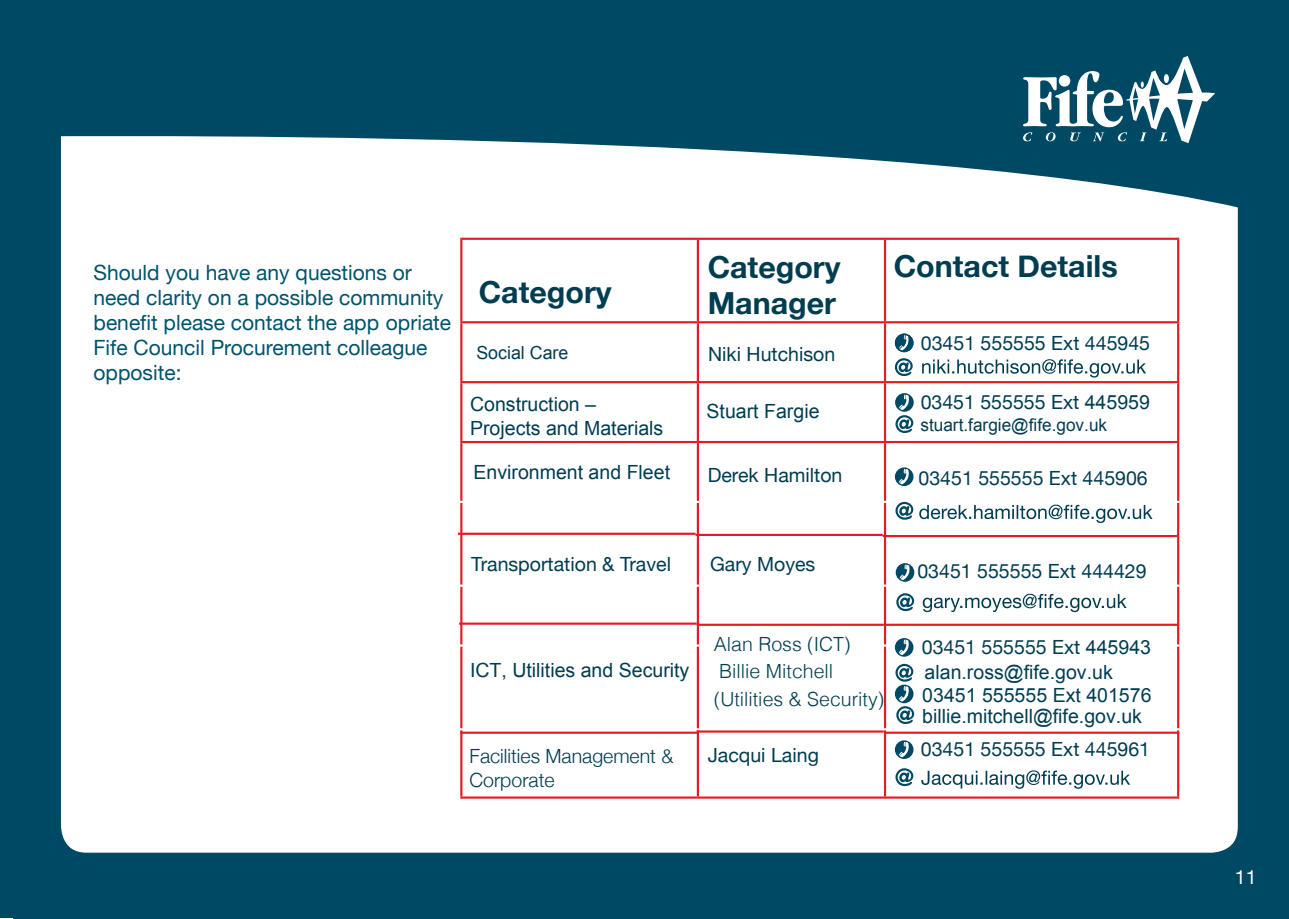
<style>
.page{position:relative;width:1289px;height:919px;background:#fff}
.page>*{position:absolute;margin:0;border:0;box-sizing:border-box;transform-origin:0 0}
.t1{font:700 30.45px "Helvetica Neue";color:#013d51}
.t2{font:700 30.45px "Helvetica Neue";color:#013d51}
.t3{font:23.1px "Helvetica Neue";color:#013d51}
.t4{font:21px/25.2px "Helvetica Neue";color:#00536d}
.t5{font:19.5px "Helvetica Neue";color:#013d51}
.t6{font:19.5px/23.4px "Arial";color:#013d51}
.t7{font:19.5px/23.1px "Arial";color:#003e51}
.t8{font:300 19.5px/27.3px "Helvetica";color:#003e51}
.t9{font:300 19.5px/23.4px "Helvetica Neue";color:#013d51}
.t10{font:19.5px "Arial";color:#013d51}
.t11{font:19.5px "Helvetica Neue";color:#fff}
.t12{font:18px "Arial";color:#003e51}
.t13{font:17.4px "Arial";color:#013d51}
.s1{font-family:"Arial"}
</style>
<div class="page">
<div style="left:0;top:0;width:13px;height:917px;background:#004964"></div>
<div style="left:13px;top:0;width:1275px;height:918px;background:#004964"></div>
<div style="left:57px;top:89px;width:1184px;height:779px;background:#fff;border-radius:36px"></div>
<svg style="left:62px;top:89px;width:1174px;height:231px"></svg>
<div style="left:44px;top:29px;width:1210px;height:840px;border:17px solid #004964;border-radius:35px"></div>
<svg style="left:1023px;top:56px;width:192px;height:87px"></svg>
<hr style="left:460px;top:238px;width:238px;height:2px;background:#e51a23">
<hr style="left:460px;top:240px;width:2px;height:81px;background:#e51a23">
<hr style="left:698px;top:238px;width:187px;height:2px;background:#e51a23">
<hr style="left:696px;top:240px;width:3px;height:81px;background:#e51a23">
<hr style="left:885px;top:238px;width:294px;height:2px;background:#e51a23">
<hr style="left:884px;top:240px;width:2px;height:81px;background:#e51a23">
<hr style="left:1177px;top:240px;width:2px;height:81px;background:#e51a23">
<hr style="left:460px;top:321px;width:238px;height:2px;background:#e51a23">
<hr style="left:460px;top:323px;width:2px;height:58px;background:#e51a23">
<hr style="left:698px;top:321px;width:187px;height:2px;background:#e51a23">
<hr style="left:696px;top:323px;width:3px;height:58px;background:#e51a23">
<hr style="left:885px;top:321px;width:294px;height:2px;background:#e51a23">
<hr style="left:884px;top:323px;width:2px;height:58px;background:#e51a23">
<hr style="left:1177px;top:323px;width:2px;height:58px;background:#e51a23">
<hr style="left:460px;top:381px;width:238px;height:2px;background:#e51a23">
<hr style="left:460px;top:383px;width:2px;height:58px;background:#e51a23">
<hr style="left:698px;top:381px;width:187px;height:2px;background:#e51a23">
<hr style="left:696px;top:383px;width:3px;height:58px;background:#e51a23">
<hr style="left:885px;top:381px;width:294px;height:2px;background:#e51a23">
<hr style="left:884px;top:383px;width:2px;height:58px;background:#e51a23">
<hr style="left:1177px;top:383px;width:2px;height:58px;background:#e51a23">
<hr style="left:460px;top:441px;width:238px;height:2px;background:#e51a23">
<hr style="left:460px;top:443px;width:2px;height:58px;background:#e51a23">
<hr style="left:698px;top:441px;width:187px;height:2px;background:#e51a23">
<hr style="left:696px;top:443px;width:3px;height:58px;background:#e51a23">
<hr style="left:885px;top:441px;width:294px;height:2px;background:#e51a23">
<hr style="left:884px;top:443px;width:2px;height:58px;background:#e51a23">
<hr style="left:1177px;top:443px;width:2px;height:58px;background:#e51a23">
<hr style="left:460px;top:503px;width:2px;height:81px;background:#e51a23">
<hr style="left:696px;top:503px;width:3px;height:81px;background:#e51a23">
<hr style="left:884px;top:503px;width:2px;height:81px;background:#e51a23">
<hr style="left:1177px;top:503px;width:2px;height:81px;background:#e51a23">
<hr style="left:458px;top:532px;width:237px;height:3px;background:#e51a23">
<hr style="left:460px;top:586px;width:2px;height:58px;background:#e51a23">
<hr style="left:695px;top:534px;width:187px;height:2px;background:#e51a23">
<hr style="left:696px;top:586px;width:3px;height:58px;background:#e51a23">
<hr style="left:882px;top:535px;width:294px;height:2px;background:#e51a23">
<hr style="left:884px;top:586px;width:2px;height:58px;background:#e51a23">
<hr style="left:1177px;top:586px;width:2px;height:58px;background:#e51a23">
<hr style="left:459px;top:622px;width:237px;height:2px;background:#e51a23">
<hr style="left:460px;top:646px;width:2px;height:82px;background:#e51a23">
<hr style="left:696px;top:623px;width:187px;height:2px;background:#e51a23">
<hr style="left:696px;top:646px;width:3px;height:82px;background:#e51a23">
<hr style="left:883px;top:623px;width:295px;height:2px;background:#e51a23">
<hr style="left:884px;top:646px;width:2px;height:82px;background:#e51a23">
<hr style="left:1177px;top:646px;width:2px;height:82px;background:#e51a23">
<hr style="left:460px;top:731px;width:238px;height:2px;background:#e51a23">
<hr style="left:460px;top:730px;width:2px;height:66px;background:#e51a23">
<hr style="left:696px;top:730px;width:187px;height:2px;background:#e51a23">
<hr style="left:696px;top:730px;width:3px;height:66px;background:#e51a23">
<hr style="left:885px;top:731px;width:294px;height:2px;background:#e51a23">
<hr style="left:884px;top:730px;width:2px;height:66px;background:#e51a23">
<hr style="left:1177px;top:730px;width:2px;height:66px;background:#e51a23">
<hr style="left:460px;top:796px;width:238px;height:2px;background:#e51a23">
<hr style="left:698px;top:796px;width:187px;height:2px;background:#e51a23">
<hr style="left:885px;top:796px;width:294px;height:2px;background:#e51a23">
<svg style="left:922px;top:359px;width:224px;height:18px"></svg>
<svg style="left:919px;top:504px;width:233px;height:19px"></svg>
<svg style="left:922px;top:593px;width:204px;height:19px"></svg>
<svg style="left:921px;top:770px;width:209px;height:18px"></svg>
<svg style="left:895px;top:502px;width:18px;height:17px"></svg>
<svg style="left:896px;top:593px;width:18px;height:18px"></svg>
<svg style="left:895px;top:768px;width:18px;height:18px"></svg>
<svg style="left:894px;top:358px;width:18px;height:18px"></svg>
<svg style="left:894px;top:467px;width:19px;height:19px"></svg>
<svg style="left:895px;top:563px;width:19px;height:18px"></svg>
<svg style="left:894px;top:638px;width:19px;height:18px"></svg>
<svg style="left:894px;top:740px;width:19px;height:19px"></svg>
<svg style="left:894px;top:333px;width:19px;height:19px"></svg>
<svg style="left:895px;top:393px;width:18px;height:40px"></svg>
<svg style="left:894px;top:663px;width:20px;height:61px"></svg>
<p class="t4" style="left:94px;top:261px;width:359px">Should you have any questions or need clarity on a possible community benefit please contact the app opriate<br>Fife Council Procurement colleague opposite:</p>
<h1 class="t1" style="left:479px;top:268px;width:134px">Category</h1>
<p class="t12" style="left:476px;top:341px;width:94px">Social Care</p>
<h1 class="t2" style="left:707px;top:243px;width:134px">Category</h1>
<h1 class="t1" style="left:707px;top:279px;width:130px">Manager</h1>
<p class="t5" style="left:708px;top:340px;width:128px">Niki Hutchison</p>
<h1 class="t1" style="left:893px;top:242px;width:225px">Contact Details</h1>
<p class="t5" style="left:920px;top:328px;width:231px">03451 555555 Ext 445945</p>
<p class="t5" style="left:920px;top:388px;width:231px">03451 555555 Ext <span class="s1">445959</span></p>
<p class="t13" style="left:920px;top:414px;width:188px">stuart.fargie@fife.gov.uk</p>
<p class="t6" style="left:470px;top:393px;width:195px">Construction –<br>Projects and Materials</p>
<p class="t10" style="left:706px;top:398px;width:114px">Stuart Fargie</p>
<p class="t6" style="left:473px;top:460px;width:198px">Environment and Fleet</p>
<p class="t5" style="left:707px;top:460px;width:136px">Derek Hamilton</p>
<p class="t5" style="left:918px;top:463px;width:231px">03451 555555 Ext 445906</p>
<p class="t3" style="left:481px;top:391px;width:91px">records).</p>
<p class="t5" style="left:471px;top:549px;width:201px">Transportation &amp; Travel</p>
<p class="t5" style="left:710px;top:549px;width:107px">Gary Moyes</p>
<p class="t5" style="left:917px;top:557px;width:231px">03451 555555 Ext 444429</p>
<p class="t6" style="left:470px;top:659px;width:221px">ICT, Utilities and Security</p>
<p class="t8" style="left:713px;top:629px;width:172px">Alan Ross (ICT)<br>Billie Mitchell (Utilities &amp; Security)</p>
<p class="t5" style="left:921px;top:632px;width:231px">03451 555555 Ext <span class="s1">445943</span></p>
<p class="t7" style="left:922px;top:660px;width:231px">alan.ross@fife.gov.uk<br>03451 555555 Ext 401576</p>
<p class="t7" style="left:922px;top:704px;width:221px">billie.mitchell@fife.gov.uk</p>
<p class="t9" style="left:469px;top:743px;width:205px">Facilities Management &amp;<br>Corporate</p>
<p class="t5" style="left:707px;top:741px;width:113px">Jacqui Laing</p>
<p class="t5" style="left:920px;top:734px;width:231px">03451 555555 Ext 445961</p>
<p class="t11" style="left:1234px;top:862px;width:23px">11</p>
</div>
